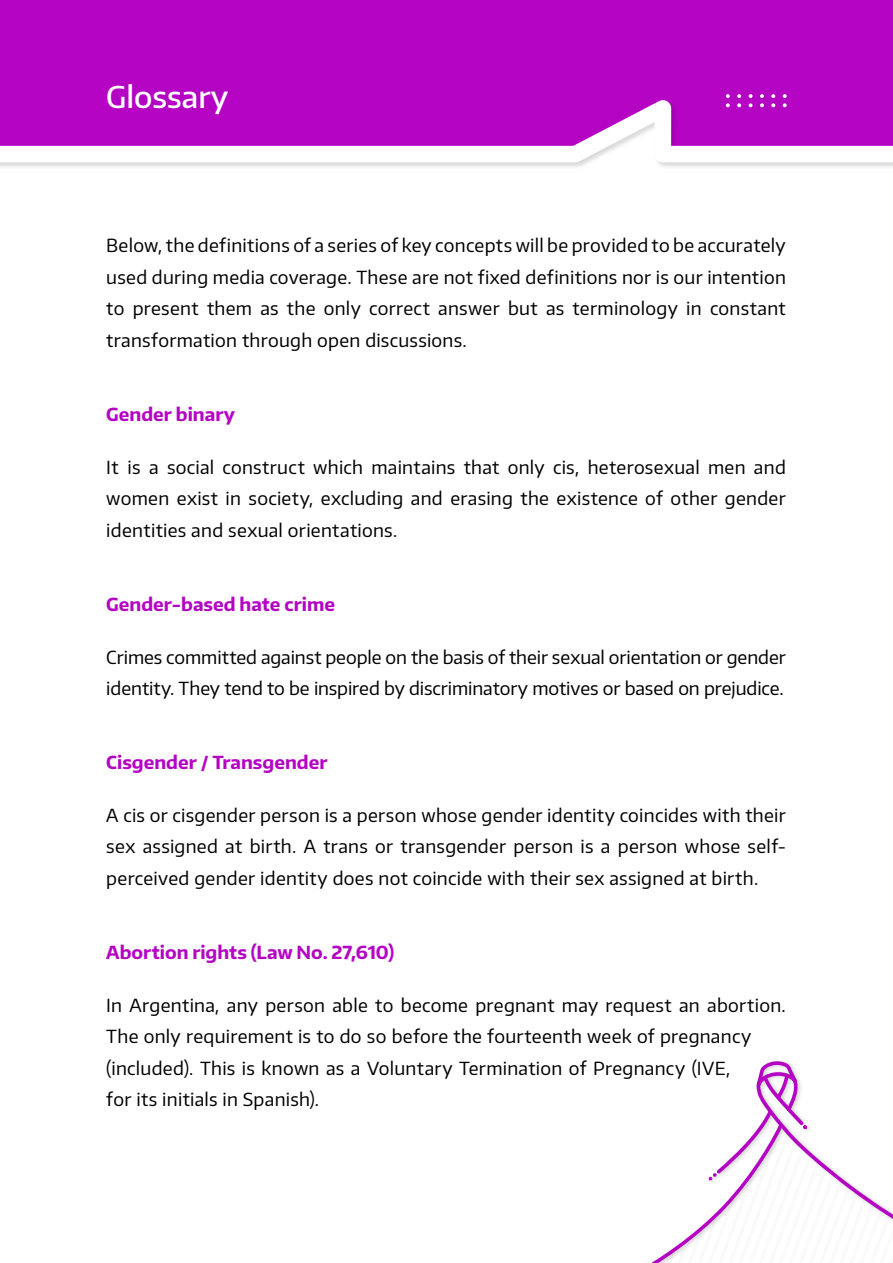
<style>
.page{position:relative;width:893px;height:1263px;background:#fff}
.page>*{position:absolute;margin:0;border:0;box-sizing:border-box;transform-origin:0 0}
.t1{font:500 30px "Encode Sans";color:#fff}
.t2{font:18px/31.5px "Encode Sans";letter-spacing:.015em;color:#000;text-align:justify}
.t3{font:18px/31.5px "Encode Sans";letter-spacing:-.005em;color:#000}
.t4{font:700 18px "Encode Sans";color:#b503c4}
</style>
<div class="page">
<div style="left:0;top:0;width:893px;height:99px;background:#b503c4"></div>
<svg style="left:651px;top:1220px;width:57px;height:43px"></svg>
<svg style="left:708px;top:1060px;width:185px;height:170px"></svg>
<div style="left:0;top:99px;width:893px;height:71px;background:#000;opacity:.15"></div>
<svg style="left:0;top:100px;width:893px;height:62px;fill:#b503c4"></svg>
<svg style="left:783px;top:94px;width:4px;height:13px"></svg>
<svg style="left:771px;top:94px;width:4px;height:13px"></svg>
<svg style="left:760px;top:94px;width:4px;height:13px"></svg>
<svg style="left:749px;top:94px;width:3px;height:13px"></svg>
<svg style="left:737px;top:94px;width:4px;height:13px"></svg>
<svg style="left:726px;top:94px;width:4px;height:13px"></svg>
<h1 class="t1" style="left:106px;top:77px;width:123px">Glossary</h1>
<p class="t2" style="left:106px;top:229px;width:681px">Below, the definitions of a series of key concepts will be provided to be accurately used during media coverage. These are not fixed definitions nor is our intention to present them as the only correct answer but as terminology in constant transformation through open discussions.</p>
<p class="t4" style="left:106px;top:402px;width:130px">Gender binary</p>
<p class="t2" style="left:106px;top:451px;width:681px">It is a social construct which maintains that only cis, heterosexual men and women exist in society, excluding and erasing the existence of other gender identities and sexual orientations.</p>
<p class="t4" style="left:106px;top:592px;width:230px">Gender-based hate crime</p>
<p class="t3" style="left:106px;top:640px;width:681px">Crimes committed against people on the basis of their sexual orientation or gender identity. They tend to be inspired by discriminatory motives or based on prejudice.</p>
<p class="t4" style="left:106px;top:750px;width:223px">Cisgender / Transgender</p>
<p class="t2" style="left:106px;top:799px;width:681px">A cis or cisgender person is a person whose gender identity coincides with their sex assigned at birth. A trans or transgender person is a person whose self&shy;perceived gender identity does not coincide with their sex assigned at birth.</p>
<p class="t4" style="left:106px;top:940px;width:289px">Abortion rights (Law No. 27,610)</p>
<p class="t2" style="left:106px;top:988px;width:681px;text-align:left">In Argentina, any person able to become pregnant may request an abortion.<br>The only requirement is to do so before the fourteenth week of pregnancy (included). This is known as a Voluntary Termination of Pregnancy (IVE,<br>for its initials in Spanish).</p>
</div>
